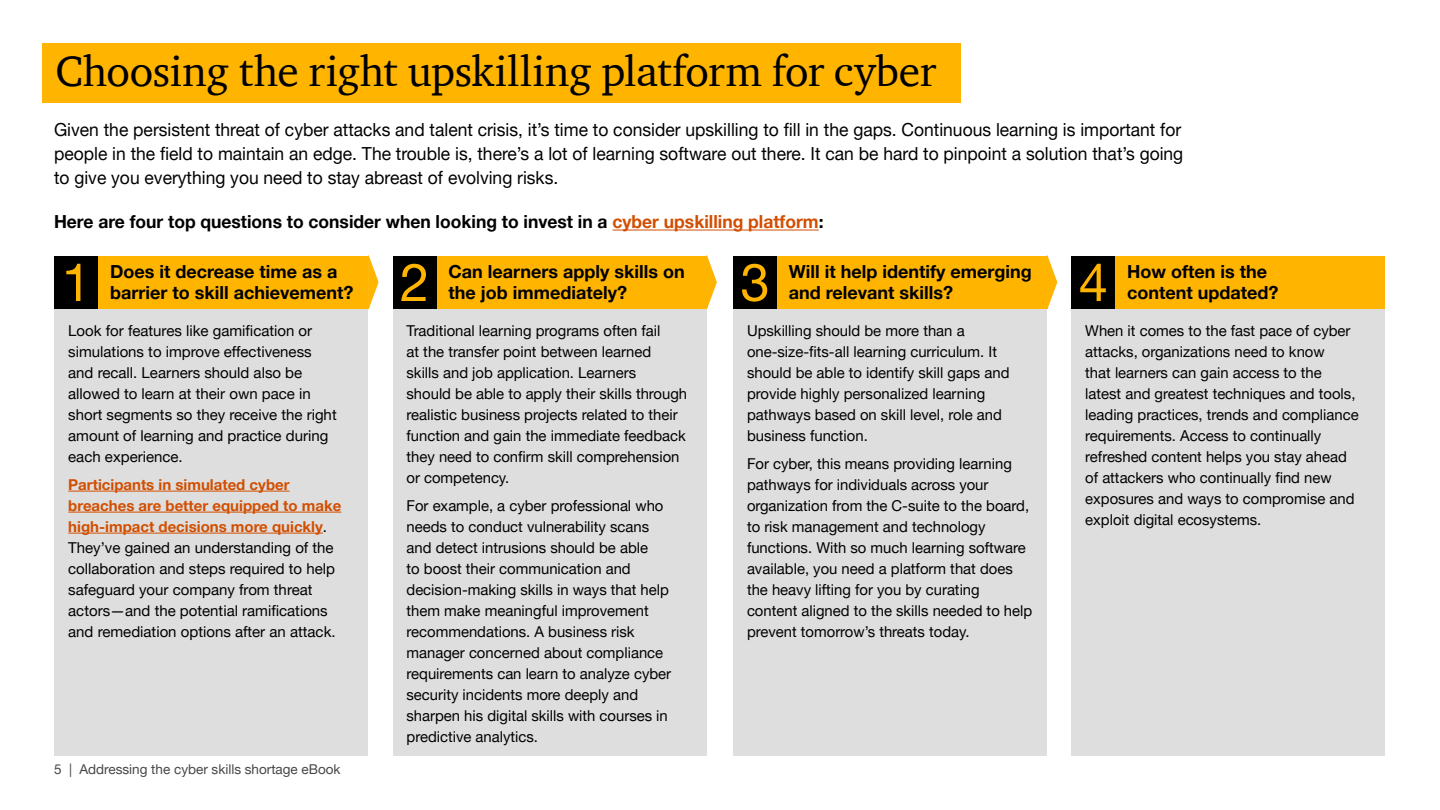
<style>
.page{position:relative;width:1440px;height:810px;background:#fff}
.page>*{position:absolute;margin:0;border:0;box-sizing:border-box;transform-origin:0 0}
.Body___Copy__black{font:52.5px "Helvetica Neue LT Pro";color:#ffb500}
.Headline___Header{font:43.5px "ITC Charter Com";letter-spacing:-.005em;color:#000}
.Body___Copy__black-2{font:18px/24px "Helvetica Neue LT Pro";color:#000;text-align:justify}
.Body___Copy__black-3{font:700 18px/21px "Helvetica Neue LT Pro";color:#000}
.Body___Copy__black-4{font:15px/21px "Helvetica Neue LT Pro";color:#000}
.t1{font:13.5px "Helvetica Neue LT Pro";color:#464646}
.s1{color:#d24e00}
.s2{font-weight:700;color:#d24e00}
</style>
<div class="page">
<hr style="left:612px;top:230px;width:207px;height:1px;background:#d24e00">
<div style="left:42px;top:43px;width:919px;height:60px;background:#ffb500"></div>
<div style="left:55px;top:305px;width:313px;height:451px;background:#dedede"></div>
<hr style="left:68px;top:491px;width:222px;height:1px;background:#d24e00">
<hr style="left:68px;top:512px;width:273px;height:1px;background:#d24e00">
<hr style="left:68px;top:533px;width:255px;height:1px;background:#d24e00">
<div style="left:733px;top:305px;width:314px;height:451px;background:#dedede"></div>
<div style="left:393px;top:305px;width:313px;height:451px;background:#dedede"></div>
<div style="left:1072px;top:305px;width:313px;height:451px;background:#dedede"></div>
<div style="left:56px;top:256px;width:312px;height:53px;background:#ffb500"></div>
<div style="left:394px;top:256px;width:312px;height:53px;background:#ffb500"></div>
<div style="left:735px;top:256px;width:312px;height:53px;background:#ffb500"></div>
<div style="left:1073px;top:256px;width:312px;height:53px;background:#ffb500"></div>
<svg style="left:367px;top:255px;width:12px;height:54px"></svg>
<svg style="left:706px;top:255px;width:11px;height:60px"></svg>
<svg style="left:1046px;top:255px;width:12px;height:54px"></svg>
<div style="left:55px;top:256px;width:43px;height:53px;background:#000"></div>
<div style="left:393px;top:256px;width:43px;height:53px;background:#000"></div>
<div style="left:733px;top:256px;width:44px;height:53px;background:#000"></div>
<div style="left:1072px;top:256px;width:43px;height:53px;background:#000"></div>
<p class="Headline___Header" style="left:55px;top:45px;width:882px">Choosing the right upskilling platform for cyber</p>
<p class="Body___Copy__black-2" style="left:54px;top:117px;width:1131px">Given the persistent threat of cyber attacks and talent crisis, it’s time to consider upskilling to fill in the gaps. Continuous learning is important for people in the field to maintain an edge. The trouble is, there’s a lot of learning software out there. It can be hard to pinpoint a solution that’s going to give you everything you need to stay abreast of evolving risks.</p>
<p class="Body___Copy__black-3" style="left:54px;top:211px;width:771px">Here are four top questions to consider when looking to invest in a <span class="s1">cyber upskilling platform</span>:</p>
<p class="Body___Copy__black" style="left:62px;top:250px;width:31px">1</p>
<p class="Body___Copy__black" style="left:400px;top:250px;width:31px">2</p>
<p class="Body___Copy__black" style="left:740px;top:250px;width:31px">3</p>
<p class="Body___Copy__black" style="left:1079px;top:250px;width:31px">4</p>
<p class="Body___Copy__black-3" style="left:110px;top:261px;width:245px">Does it decrease time as a barrier to skill achievement?</p>
<p class="Body___Copy__black-3" style="left:448px;top:261px;width:238px">Can learners apply skills on the job immediately?</p>
<p class="Body___Copy__black-3" style="left:789px;top:261px;width:244px">Will it help identify emerging and relevant skills?</p>
<p class="Body___Copy__black-3" style="left:1127px;top:261px;width:141px">How often is the</p>
<p class="Body___Copy__black-3" style="left:1127px;top:282px;width:153px">content updated?</p>
<p class="Body___Copy__black-4" style="left:68px;top:320px;width:270px">Look for features like gamification or simulations to improve effectiveness and recall. Learners should also be allowed to learn at their own pace in short segments so they receive the right amount of learning and practice during each experience.</p>
<p class="Body___Copy__black-4" style="left:68px;top:473px;width:275px"><span class="s2">Participants in simulated cyber breaches are better equipped to make high-impact decisions more quickly</span>.<br>They’ve gained an understanding of the collaboration and steps required to help safeguard your company from threat actors—and the potential ramifications and remediation options after an attack.</p>
<p class="t1" style="left:54px;top:761px;width:288px">5 | Addressing the cyber skills shortage eBook</p>
<p class="Body___Copy__black-4" style="left:406px;top:320px;width:282px">Traditional learning programs often fail<br>at the transfer point between learned skills and job application. Learners<br>should be able to apply their skills through realistic business projects related to their function and gain the immediate feedback they need to confirm skill comprehension or competency.</p>
<p class="Body___Copy__black-4" style="left:406px;top:494px;width:266px">For example, a cyber professional who needs to conduct vulnerability scans and detect intrusions should be able<br>to boost their communication and decision-making skills in ways that help them make meaningful improvement recommendations. A business risk manager concerned about compliance requirements can learn to analyze cyber security incidents more deeply and sharpen his digital skills with courses in predictive analytics.</p>
<p class="Body___Copy__black-4" style="left:747px;top:320px;width:264px">Upskilling should be more than a one-size-fits-all learning curriculum. It should be able to identify skill gaps and provide highly personalized learning pathways based on skill level, role and business function.</p>
<p class="Body___Copy__black-4" style="left:747px;top:452px;width:287px">For cyber, this means providing learning pathways for individuals across your organization from the C-suite to the board, to risk management and technology functions. With so much learning software available, you need a platform that does the heavy lifting for you by curating content aligned to the skills needed to help prevent tomorrow’s threats today.</p>
<p class="Body___Copy__black-4" style="left:1085px;top:320px;width:275px">When it comes to the fast pace of cyber attacks, organizations need to know<br>that learners can gain access to the latest and greatest techniques and tools, leading practices, trends and compliance requirements. Access to continually refreshed content helps you stay ahead of attackers who continually find new exposures and ways to compromise and exploit digital ecosystems.</p>
</div>
